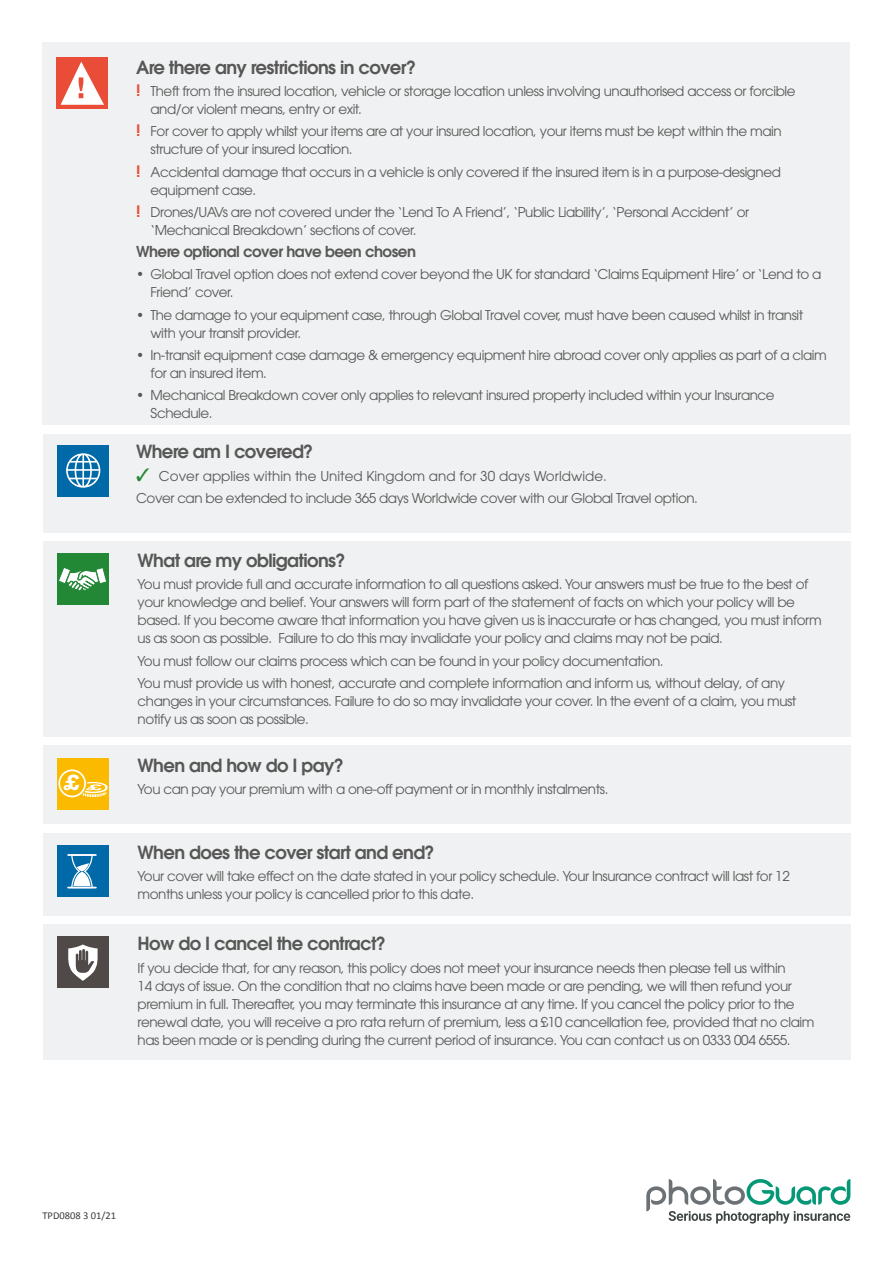
<style>
.page{position:relative;width:893px;height:1263px;background:#fff}
.page>*{position:absolute;margin:0;border:0;box-sizing:border-box;transform-origin:0 0}
.t1{font:italic 700 22.2px "Akzidenz Grotesk BQ";color:#fff}
.t2{font:600 18px "ITC Avant Garde Std";letter-spacing:-.03em;color:#575756}
.t3{font:600 15px "ITC Avant Garde Std";letter-spacing:-.03em;color:#575756}
.t4{font:13.5px/18px "ITC Avant Garde Std";letter-spacing:-.03em;color:#575756}
.t5{font:10.5px "Calibri";color:#3c3c3b}
.s1{font-weight:600;font-size:15.75px;color:#e94d38}
.s2{color:#228836}
</style>
<div class="page">
<svg style="left:646px;top:1179px;width:204px;height:45px"></svg>
<div style="left:43px;top:833px;width:808px;height:83px;background:#eff1f2"></div>
<div style="left:58px;top:845px;width:51px;height:51px;background:#0069a7"></div>
<svg style="left:68px;top:854px;width:28px;height:35px"></svg>
<div style="left:43px;top:924px;width:808px;height:135px;background:#eff1f2"></div>
<div style="left:58px;top:936px;width:51px;height:52px;background:#4f4a47"></div>
<svg style="left:68px;top:944px;width:30px;height:37px"></svg>
<div style="left:43px;top:541px;width:808px;height:196px;background:#eff1f2"></div>
<div style="left:58px;top:553px;width:51px;height:51px;background:#228836"></div>
<svg style="left:59px;top:567px;width:48px;height:24px"></svg>
<div style="left:43px;top:746px;width:808px;height:78px;background:#eff1f2"></div>
<div style="left:58px;top:758px;width:51px;height:51px;background:#fbba00"></div>
<svg style="left:58px;top:769px;width:50px;height:28px"></svg>
<div style="left:43px;top:434px;width:808px;height:99px;background:#eff1f2"></div>
<div style="left:58px;top:445px;width:51px;height:51px;background:#0069a7"></div>
<svg style="left:66px;top:453px;width:34px;height:35px"></svg>
<div style="left:43px;top:43px;width:807px;height:382px;background:#eff1f2"></div>
<div style="left:56px;top:57px;width:51px;height:51px;background:#e94d38"></div>
<svg style="left:61px;top:62px;width:43px;height:43px"></svg>
<h2 class="t2" style="left:136px;top:56px;width:282px">Are there any restrictions in cover?</h2>
<p class="t4" style="left:151px;top:82px;width:647px;text-indent:-14px"><span class="s1">!</span> Theft from the insured location, vehicle or storage location unless involving unauthorised access or forcible and/or violent means, entry or exit.</p>
<p class="t4" style="left:151px;top:122px;width:633px;text-indent:-14px"><span class="s1">!</span> For cover to apply whilst your items are at your insured location, your items must be kept within the main structure of your insured location.</p>
<p class="t4" style="left:151px;top:163px;width:632px;text-indent:-14px"><span class="s1">!</span> Accidental damage that occurs in a vehicle is only covered if the insured item is in a purpose-designed equipment case.</p>
<p class="t4" style="left:151px;top:203px;width:600px;text-indent:-14px"><span class="s1">!</span> Drones/UAVs are not covered under the ‘Lend To A Friend’, ‘Public Liability’, ‘Personal Accident’ or ‘Mechanical Breakdown’ sections of cover.</p>
<p class="t3" style="left:136px;top:242px;width:281px">Where optional cover have been chosen</p>
<p class="t4" style="left:151px;top:265px;width:672px;text-indent:-14px">• Global Travel option does not extend cover beyond the UK for standard ‘Claims Equipment Hire’ or ‘Lend to a<br>Friend’ cover.</p>
<p class="t4" style="left:151px;top:306px;width:654px;text-indent:-14px">• The damage to your equipment case, through Global Travel cover, must have been caused whilst in transit with your transit provider.</p>
<p class="t4" style="left:151px;top:346px;width:678px;text-indent:-14px">• In-transit equipment case damage &amp; emergency equipment hire abroad cover only applies as part of a claim for an insured item.</p>
<p class="t4" style="left:151px;top:386px;width:626px;text-indent:-14px">• Mechanical Breakdown cover only applies to relevant insured property included within your Insurance<br>Schedule.</p>
<h2 class="t2" style="left:136px;top:440px;width:179px">Where am I covered?</h2>
<p class="t4" style="left:136px;top:464px;width:563px;line-height:22.2px"><span class="s2">✓</span> Cover applies within the United Kingdom and for 30 days Worldwide.<br>Cover can be extended to include 365 days Worldwide cover with our Global Travel option.</p>
<h2 class="t2" style="left:138px;top:549px;width:210px">What are my obligations?</h2>
<p class="t4" style="left:138px;top:575px;width:686px">You must provide full and accurate information to all questions asked. Your answers must be true to the best of your knowledge and belief. Your answers will form part of the statement of facts on which your policy will be based. If you become aware that information you have given us is inaccurate or has changed, you must inform us as soon as possible. Failure to do this may invalidate your policy and claims may not be paid.</p>
<p class="t4" style="left:138px;top:649px;width:649px;line-height:22.2px">You must follow our claims process which can be found in your policy documentation.<br>You must provide us with honest, accurate and complete information and inform us, without delay, of any</p>
<p class="t4" style="left:138px;top:692px;width:660px">changes in your circumstances. Failure to do so may invalidate your cover. In the event of a claim, you must notify us as soon as possible.</p>
<h2 class="t2" style="left:138px;top:753px;width:208px">When and how do I pay?</h2>
<h1 class="t1" style="left:64px;top:769px;width:18px">£</h1>
<p class="t4" style="left:138px;top:780px;width:472px">You can pay your premium with a one-off payment or in monthly instalments.</p>
<h2 class="t2" style="left:138px;top:840px;width:299px">When does the cover start and end?</h2>
<p class="t4" style="left:138px;top:867px;width:654px">Your cover will take effect on the date stated in your policy schedule. Your Insurance contract will last for 12 months unless your policy is cancelled prior to this date.</p>
<h2 class="t2" style="left:138px;top:932px;width:250px">How do I cancel the contract?</h2>
<p class="t4" style="left:138px;top:958px;width:678px">If you decide that, for any reason, this policy does not meet your insurance needs then please tell us within<br>14 days of issue. On the condition that no claims have been made or are pending, we will then refund your premium in full. Thereafter, you may terminate this insurance at any time. If you cancel the policy prior to the renewal date, you will receive a pro rata return of premium, less a £10 cancellation fee, provided that no claim has been made or is pending during the current period of insurance. You can contact us on 0333 004 6555.</p>
<p class="t5" style="left:43px;top:1209px;width:75px">TPD0808 3 01/21</p>
</div>
